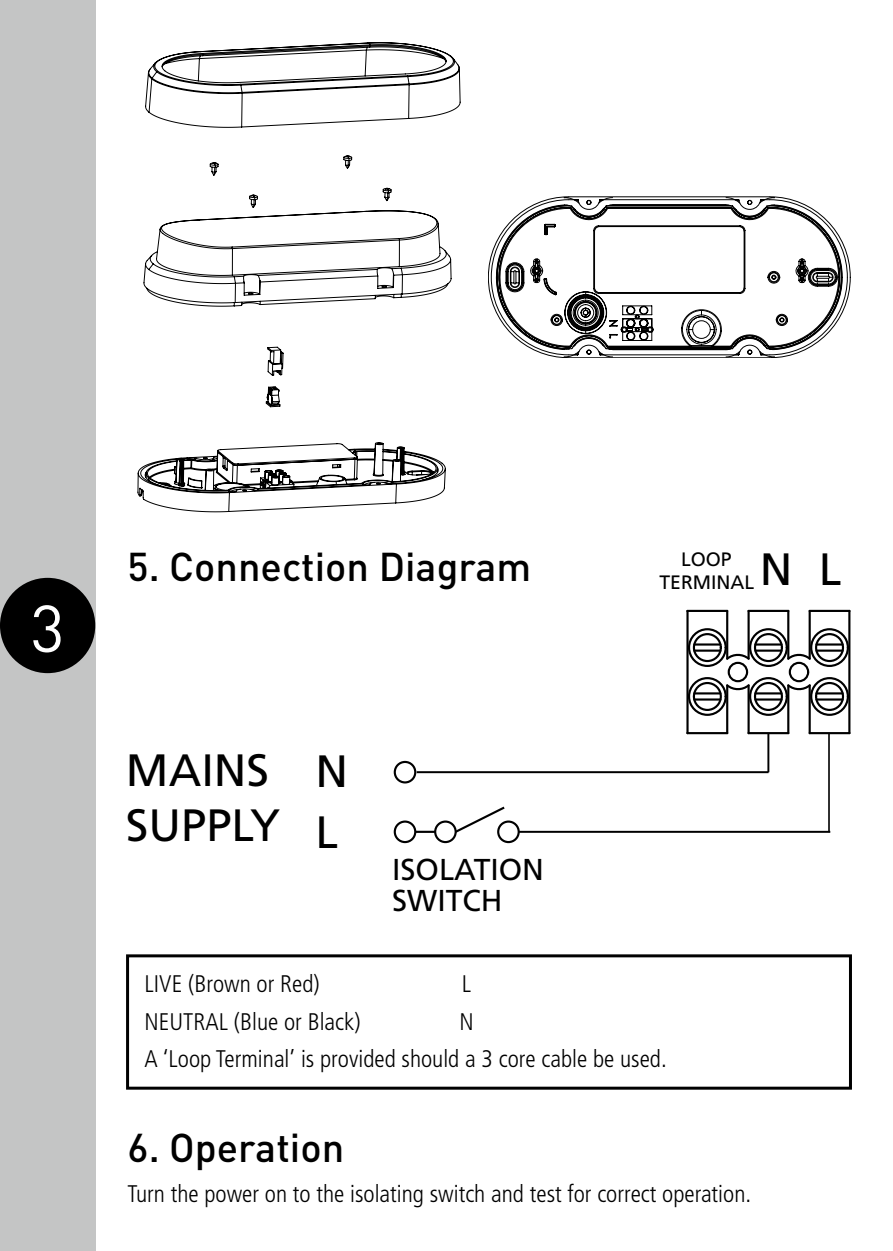
<style>
.page{position:relative;width:893px;height:1251px;background:#fff}
.page>*{position:absolute;margin:0;border:0;box-sizing:border-box;transform-origin:0 0}
.t1{font:65.1px "DIN";color:#fff}
.t2{font:45.3px/54.3px "Frutiger LT";color:#000}
.t3{font:500 39.6px "DIN";color:#000}
.t4{font:30.3px/30.3px "Frutiger LT";color:#000}
.t5{font:300 condensed 24px/37.2px "Frutiger LT";color:#000}
.t6{font:19.5px/23.4px "Frutiger LT";color:#000;text-align:center}
</style>
<div class="page">
<div style="left:0;top:0;width:95px;height:1250px;background:#c4c5c5"></div>
<div style="left:0;top:577px;width:95px;height:96px;background:#000;border-radius:50%"></div>
<svg style="left:138px;top:43px;width:322px;height:469px"></svg>
<div style="left:126px;top:954px;width:726px;height:135px;border:3px solid #000"></div>
<hr style="left:417px;top:771px;width:351px;height:2px;background:#000">
<hr style="left:828px;top:733px;width:2px;height:99px;background:#000">
<hr style="left:518px;top:830px;width:312px;height:2px;background:#000">
<hr style="left:767px;top:733px;width:2px;height:39px;background:#000">
<svg style="left:393px;top:760px;width:128px;height:84px"></svg>
<svg style="left:689px;top:627px;width:159px;height:89px"></svg>
<hr style="left:816px;top:643px;width:27px;height:2px;background:#000">
<hr style="left:816px;top:698px;width:27px;height:2px;background:#000">
<hr style="left:816px;top:692px;width:27px;height:2px;background:#000">
<hr style="left:755px;top:643px;width:26px;height:2px;background:#000">
<hr style="left:755px;top:698px;width:26px;height:2px;background:#000">
<hr style="left:755px;top:692px;width:26px;height:2px;background:#000">
<hr style="left:848px;top:610px;width:2px;height:123px;background:#000">
<hr style="left:810px;top:609px;width:39px;height:3px;background:#000">
<hr style="left:809px;top:610px;width:2px;height:48px;background:#000">
<hr style="left:749px;top:609px;width:39px;height:3px;background:#000">
<hr style="left:747px;top:610px;width:3px;height:48px;background:#000">
<hr style="left:726px;top:610px;width:2px;height:48px;background:#000">
<hr style="left:787px;top:610px;width:2px;height:48px;background:#000">
<hr style="left:687px;top:609px;width:40px;height:3px;background:#000">
<hr style="left:686px;top:610px;width:3px;height:123px;background:#000">
<hr style="left:687px;top:732px;width:40px;height:2px;background:#000">
<hr style="left:726px;top:685px;width:2px;height:48px;background:#000">
<hr style="left:747px;top:685px;width:3px;height:48px;background:#000">
<hr style="left:749px;top:732px;width:39px;height:2px;background:#000">
<hr style="left:787px;top:685px;width:2px;height:48px;background:#000">
<hr style="left:809px;top:685px;width:2px;height:48px;background:#000">
<hr style="left:810px;top:732px;width:39px;height:2px;background:#000">
<hr style="left:694px;top:643px;width:26px;height:2px;background:#000">
<hr style="left:694px;top:698px;width:26px;height:2px;background:#000">
<hr style="left:694px;top:692px;width:26px;height:2px;background:#000">
<hr style="left:694px;top:649px;width:26px;height:2px;background:#000">
<hr style="left:755px;top:649px;width:26px;height:2px;background:#000">
<hr style="left:816px;top:649px;width:27px;height:2px;background:#000">
<svg style="left:491px;top:241px;width:357px;height:73px"></svg>
<svg style="left:496px;top:196px;width:346px;height:162px"></svg>
<h1 class="t1" style="left:31px;top:587px;width:36px">3</h1>
<h3 class="t3" style="left:128px;top:541px;width:405px">5. Connection Diagram</h3>
<p class="t6" style="left:659px;top:547px;width:96px">LOOP<br>TERMINAL</p>
<h2 class="t2" style="left:760px;top:542px;width:83px">N L</h2>
<h2 class="t2" style="left:126px;top:743px;width:214px">MAINS<br>SUPPLY L</h2>
<h2 class="t2" style="left:316px;top:743px;width:34px">N</h2>
<p class="t4" style="left:392px;top:854px;width:153px">ISOLATION<br>SWITCH</p>
<p class="t5" style="left:145px;top:965px;width:177px">LIVE (Brown or Red)</p>
<p class="t5" style="left:462px;top:965px;width:11px">L</p>
<p class="t5" style="left:145px;top:1002px;width:217px">NEUTRAL (Blue or Black)</p>
<p class="t5" style="left:145px;top:1002px;width:524px;text-indent:315px">N<br>A ‘Loop Terminal’ is provided should a 3 core cable be used.</p>
<h3 class="t3" style="left:128px;top:1122px;width:218px">6. Operation</h3>
<p class="t5" style="left:128px;top:1174px;width:625px">Turn the power on to the isolating switch and test for correct operation.</p>
<h2 class="t2" style="left:692px;top:1158px;width:95px">L N</h2>
</div>
